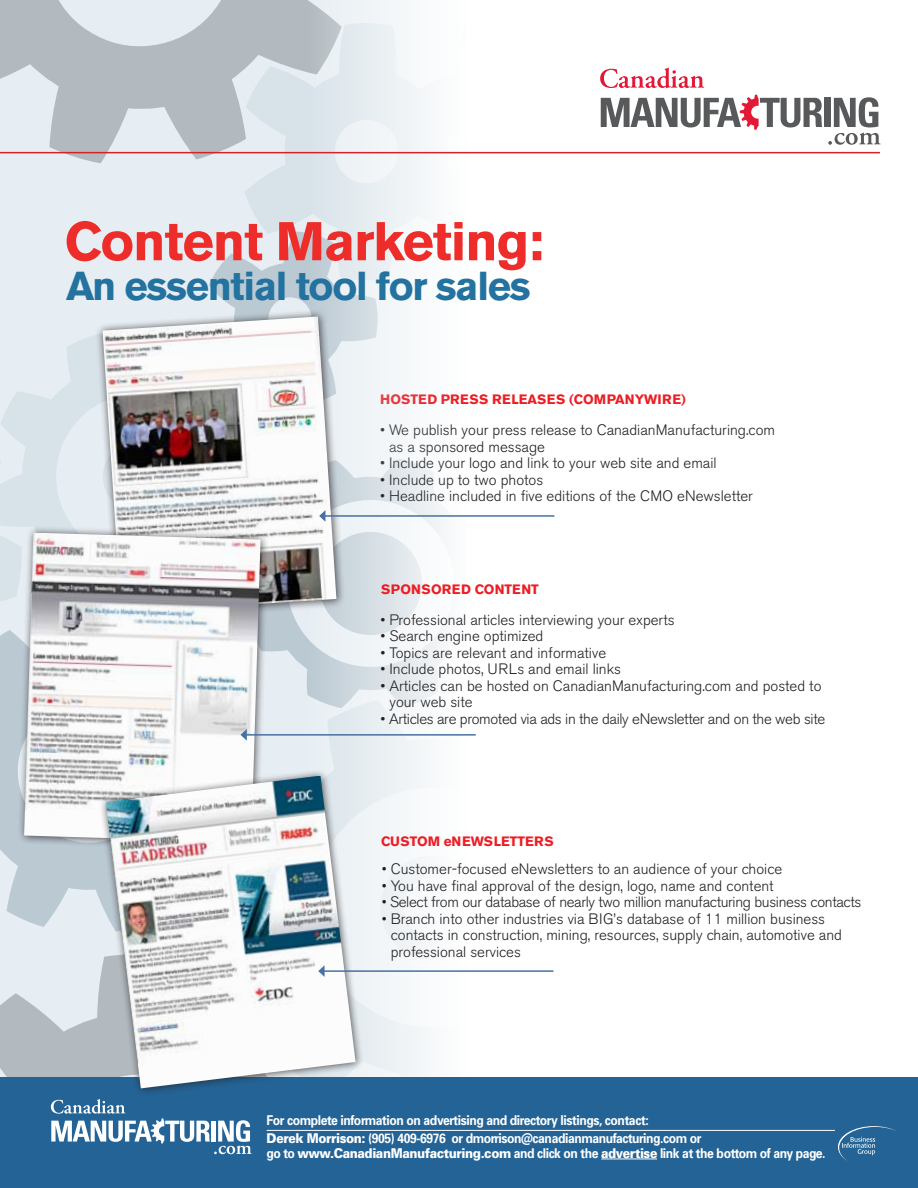
<style>
.page{position:relative;width:918px;height:1188px;background:#fff}
.page>*{position:absolute;margin:0;border:0;box-sizing:border-box;transform-origin:0 0}
.t1{font:700 54px "Akzidenz Grotesk BE";letter-spacing:-.02em;color:#ee2d2a}
.t2{font:700 40.05px "Akzidenz Grotesk BE";letter-spacing:-.035em;color:#23729f}
.t3{font:300 15px/16.5px "Akzidenz Grotesk BE";color:#231f20}
.t4{font:300 15px "Akzidenz Grotesk BE";letter-spacing:-.02em;color:#231f20}
.t5{font:700 13.5px/18px "Univers";letter-spacing:-.035em;color:#fff;scale:.9 1}
.t6{font:700 13.5px "Akzidenz Grotesk BE";color:#ed1d24}
.t7{font:700 13.5px "Akzidenz Grotesk BE";letter-spacing:.02em;color:#ed1d24}
.s1{font-weight:900}
</style>
<div class="page">
<svg style="left:0;top:0;width:401px;height:953px;background:#e8eff3"></svg>
<svg style="left:0;top:749px;width:98px;height:183px;background:#c9d4dd"></svg>
<svg style="left:269px;top:459px;width:175px;height:237px"></svg>
<svg style="left:0;top:953px;width:98px;height:124px;background:#ccd3d8"></svg>
<svg style="left:0;top:0;width:342px;height:163px;background:#c5ccd1"></svg>
<div style="left:0;top:625px;width:17px;height:124px;background:#bbc9d3"></div>
<svg style="left:244px;top:22px;width:235px;height:259px"></svg>
<svg style="left:209px;top:231px;width:170px;height:175px;background:#d5dfe5"></svg>
<svg style="left:269px;top:696px;width:162px;height:381px;fill:#ecf1f5"></svg>
<div style="left:379px;top:855px;width:52px;height:222px;background:#f3f6f8"></div>
<svg style="left:0;top:331px;width:287px;height:294px;background:#dfe8ed"></svg>
<div style="left:824px;top:98px;width:6px;height:29px;background:#58595b"></div>
<svg style="left:834px;top:97px;width:45px;height:30px"></svg>
<svg style="left:600px;top:68px;width:104px;height:20px"></svg>
<svg style="left:828px;top:133px;width:53px;height:12px"></svg>
<svg style="left:601px;top:95px;width:221px;height:35px"></svg>
<hr style="left:0;top:152px;width:880px;height:1px;background:#d2232a">
<div style="left:0;top:1077px;width:918px;height:111px;background:#236395"></div>
<svg style="left:51px;top:1099px;width:201px;height:55px"></svg>
<svg style="left:838px;top:1126px;width:58px;height:35px"></svg>
<div style="left:95px;top:309px;width:249px;height:312px;background:#231f20;opacity:.75"></div>
<img style="left:103px;top:316px;width:233px;height:297px">
<div style="left:17px;top:525px;width:252px;height:326px;background:#231f20;opacity:.75"></div>
<img style="left:24px;top:533px;width:237px;height:309px">
<div style="left:98px;top:768px;width:265px;height:328px;background:#231f20;opacity:.75"></div>
<img style="left:106px;top:776px;width:250px;height:312px">
<hr style="left:246px;top:734px;width:230px;height:2px;background:#4671a3">
<svg style="left:241px;top:729px;width:6px;height:12px"></svg>
<hr style="left:324px;top:970px;width:230px;height:2px;background:#4671a3">
<svg style="left:318px;top:965px;width:7px;height:12px"></svg>
<hr style="left:325px;top:515px;width:229px;height:2px;background:#4671a3">
<svg style="left:319px;top:510px;width:6px;height:12px"></svg>
<hr style="left:267px;top:1130px;width:568px;height:1px;background:#fff">
<hr style="left:601px;top:1159px;width:56px;height:1px;background:#fff">
<h1 class="t1" style="left:64px;top:210px;width:481px">CONTENT MARKETING:</h1>
<h2 class="t2" style="left:66px;top:263px;width:466px">AN ESSENTIAL TOOL FOR SALES</h2>
<p class="t7" style="left:380px;top:391px;width:307px">HOSTED PRESS RELEASES (COMPANYWIRE)</p>
<p class="t3" style="left:389px;top:422px;width:388px;text-indent:-9px">• We publish your press release to CanadianManufacturing.com as a sponsored message</p>
<p class="t3" style="left:380px;top:455px;width:338px">• Include your logo and link to your web site and email</p>
<p class="t3" style="left:380px;top:471px;width:165px">• Include up to two photos</p>
<p class="t3" style="left:380px;top:488px;width:374px">• Headline included in five editions of the CMO eNewsletter</p>
<p class="t6" style="left:381px;top:582px;width:159px">SPONSORED CONTENT</p>
<p class="t3" style="left:380px;top:612px;width:296px">• Professional articles interviewing your experts</p>
<p class="t3" style="left:380px;top:628px;width:164px">• Search engine optimized</p>
<p class="t3" style="left:380px;top:645px;width:227px">• Topics are relevant and informative</p>
<p class="t3" style="left:380px;top:661px;width:242px">• Include photos, URLs and email links</p>
<p class="t3" style="left:389px;top:678px;width:434px;text-indent:-9px">• Articles can be hosted on CanadianManufacturing.com and posted to your web site</p>
<p class="t4" style="left:380px;top:710px;width:446px">• Articles are promoted via ads in the daily eNewsletter and on the web site</p>
<p class="t6" style="left:381px;top:834px;width:174px">CUSTOM ENEWSLETTERS</p>
<p class="t3" style="left:382px;top:861px;width:402px">• Customer-focused eNewsletters to an audience of your choice</p>
<p class="t3" style="left:382px;top:877px;width:394px">• You have final approval of the design, logo, name and content</p>
<p class="t4" style="left:382px;top:893px;width:481px">• Select from our database of nearly two million manufacturing business contacts</p>
<p class="t3" style="left:391px;top:910px;width:453px;text-indent:-9px">• Branch into other industries via BIG’s database of 11 million business contacts in construction, mining, resources, supply chain, automotive and professional services</p>
<p class="t5" style="left:267px;top:1111px;width:485px">For complete information on advertising and directory listings, contact:<br><span class="s1">Derek Morrison:</span> (905) 409-6976 or dmorrison@canadianmanufacturing.com or</p>
<p class="t5" style="left:267px;top:1144px;width:623px">go to <span class="s1">www.CanadianManufacturing.com</span> and click on the <span class="s1">advertise</span> link at the bottom of any page.</p>
</div>
